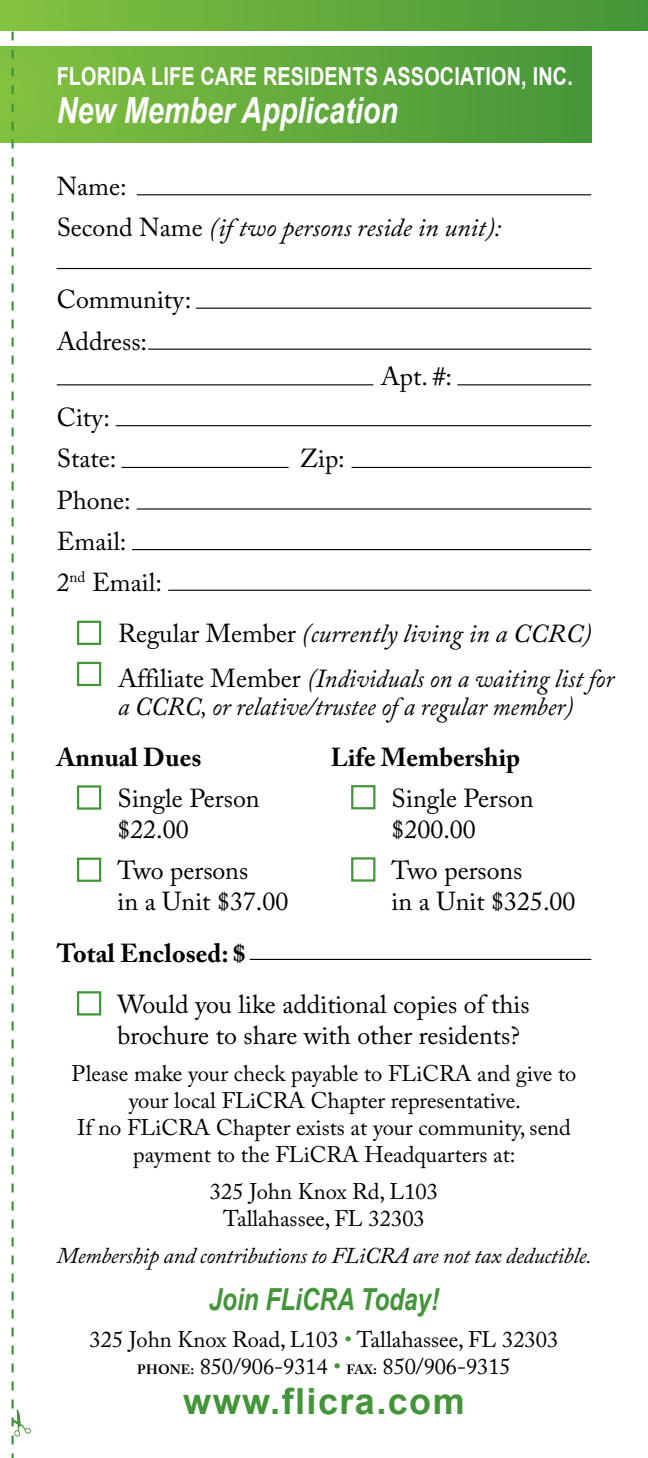
<style>
.page{position:relative;width:648px;height:1458px;background:#fff}
.page>*{position:absolute;margin:0;border:0;box-sizing:border-box;transform-origin:0 0}
.t1{font:italic 700 36px "Arial";color:#fff;scale:.8 1}
.t2{font:700 36px "Arial";letter-spacing:.04em;color:#439539}
.t3{font:italic 700 30.38px "Arial";color:#439539;scale:.8 1}
.t4{font:25.88px/31.1px "Adobe Caslon Pro";color:#000}
.t5{font:italic 25.88px/41.2px "Adobe Caslon Pro";color:#000}
.t6{font:italic 25.88px "Adobe Caslon Pro";color:#000;scale:.95 1}
.t7{font:700 25.88px "Adobe Caslon Pro";color:#000}
.t8{font:700 24.75px "Arial";letter-spacing:.01em;color:#fff;scale:.8 1}
.t9{font:22.5px/27px "Adobe Caslon Pro";color:#000;text-align:center}
.t10{font:italic 22.5px "Adobe Caslon Pro";letter-spacing:-.015em;color:#000}
.s1{font-style:normal}
.s2{color:#439539}
.s3{font-weight:700;font-size:13.5px}
</style>
<div class="page">
<div style="left:0;top:47px;width:591px;height:95px;background:linear-gradient(to right,#83c140,#459639)"></div>
<div style="left:77px;top:621px;width:24px;height:24px;border:2px solid #439539"></div>
<div style="left:77px;top:662px;width:24px;height:24px;border:2px solid #439539"></div>
<div style="left:77px;top:785px;width:24px;height:25px;border:2px solid #439539"></div>
<div style="left:77px;top:858px;width:24px;height:24px;border:2px solid #439539"></div>
<div style="left:77px;top:991px;width:24px;height:25px;border:2px solid #439539"></div>
<hr style="left:137px;top:194px;width:454px;height:1px;background:#000">
<hr style="left:57px;top:268px;width:534px;height:1px;background:#000">
<hr style="left:196px;top:308px;width:395px;height:1px;background:#000">
<hr style="left:148px;top:349px;width:443px;height:1px;background:#000">
<hr style="left:116px;top:425px;width:475px;height:1px;background:#000">
<hr style="left:137px;top:508px;width:454px;height:2px;background:#000">
<hr style="left:57px;top:384px;width:317px;height:1px;background:#000">
<hr style="left:122px;top:467px;width:167px;height:1px;background:#000">
<hr style="left:132px;top:549px;width:459px;height:1px;background:#000">
<hr style="left:250px;top:959px;width:341px;height:1px;background:#000">
<hr style="left:352px;top:467px;width:239px;height:1px;background:#000">
<hr style="left:457px;top:384px;width:134px;height:1px;background:#000">
<svg style="left:11px;top:31px;width:20px;height:1427px"></svg>
<div style="left:351px;top:785px;width:24px;height:24px;border:2px solid #439539"></div>
<div style="left:351px;top:857px;width:24px;height:25px;border:2px solid #439539"></div>
<hr style="left:168px;top:590px;width:423px;height:1px;background:#000">
<div style="left:0;top:0;width:648px;height:31px;background:linear-gradient(to right,#84c240,#439539)"></div>
<p class="t8" style="left:57px;top:60px;width:647px">FLORIDA LIFE CARE RESIDENTS ASSOCIATION, INC.</p>
<h1 class="t1" style="left:57px;top:87px;width:428px">New Member Application</h1>
<p class="t5" style="left:57px;top:165px;width:446px"><span class="s1">Name:<br>Second Name</span> (if two persons reside in unit):</p>
<p class="t4" style="left:57px;top:279px;width:136px;line-height:41.2px">Community:<br>Address:</p>
<p class="t4" style="left:57px;top:397px;width:61px;line-height:41.2px">City:<br>State:</p>
<p class="t4" style="left:300px;top:443px;width:47px">Zip:</p>
<p class="t4" style="left:381px;top:361px;width:73px">Apt. #:</p>
<p class="t4" style="left:57px;top:479px;width:107px;line-height:41.2px">Phone:<br>Email:<br>2<sup>nd</sup> Email:</p>
<p class="t5" style="left:118px;top:611px;width:498px;line-height:45px"><span class="s1">Regular Member</span> (currently living in a CCRC)<br><span class="s1">Affiliate Member</span> (Individuals on a waiting list for</p>
<p class="t6" style="left:118px;top:691px;width:481px">a CCRC, or relative/trustee of a regular member)</p>
<p class="t7" style="left:57px;top:742px;width:146px">annual Dues</p>
<p class="t4" style="left:117px;top:783px;width:144px">Single Person $22.00</p>
<p class="t4" style="left:117px;top:855px;width:172px">Two persons<br>in a Unit $37.00</p>
<p class="t7" style="left:57px;top:937px;width:191px">Total enclosed: $</p>
<p class="t4" style="left:117px;top:988px;width:414px">Would you like additional copies of this brochure to share with other residents?</p>
<p class="t9" style="left:72px;top:1060px;width:506px">Please make your check payable to FLiCRA and give to your local FLiCRA Chapter representative.<br>If no FLiCRA Chapter exists at your community, send payment to the FLiCRA Headquarters at:</p>
<p class="t9" style="left:210px;top:1178px;width:230px">325 John Knox Rd, L103<br>Tallahassee, FL 32303</p>
<p class="t10" style="left:57px;top:1242px;width:536px">Membership and contributions to FLiCRA are not tax deductible.</p>
<h2 class="t3" style="left:209px;top:1279px;width:290px">Join FLiCRA Today!</h2>
<p class="t9" style="left:90px;top:1326px;width:470px">325 John Knox Road, L103 <span class="s2">•</span> Tallahassee, FL 32303<br><span class="s3">Phone:</span> 850/906-9314 <span class="s2">•</span> <span class="s3">Fax:</span> 850/906-9315</p>
<h1 class="t2" style="left:183px;top:1378px;width:283px">WWW.FLICRA.COM</h1>
<p class="t7" style="left:331px;top:741px;width:191px">Life Membership</p>
<p class="t4" style="left:392px;top:782px;width:144px">Single Person $200.00</p>
<p class="t4" style="left:392px;top:854px;width:185px">Two persons<br>in a Unit $325.00</p>
</div>
